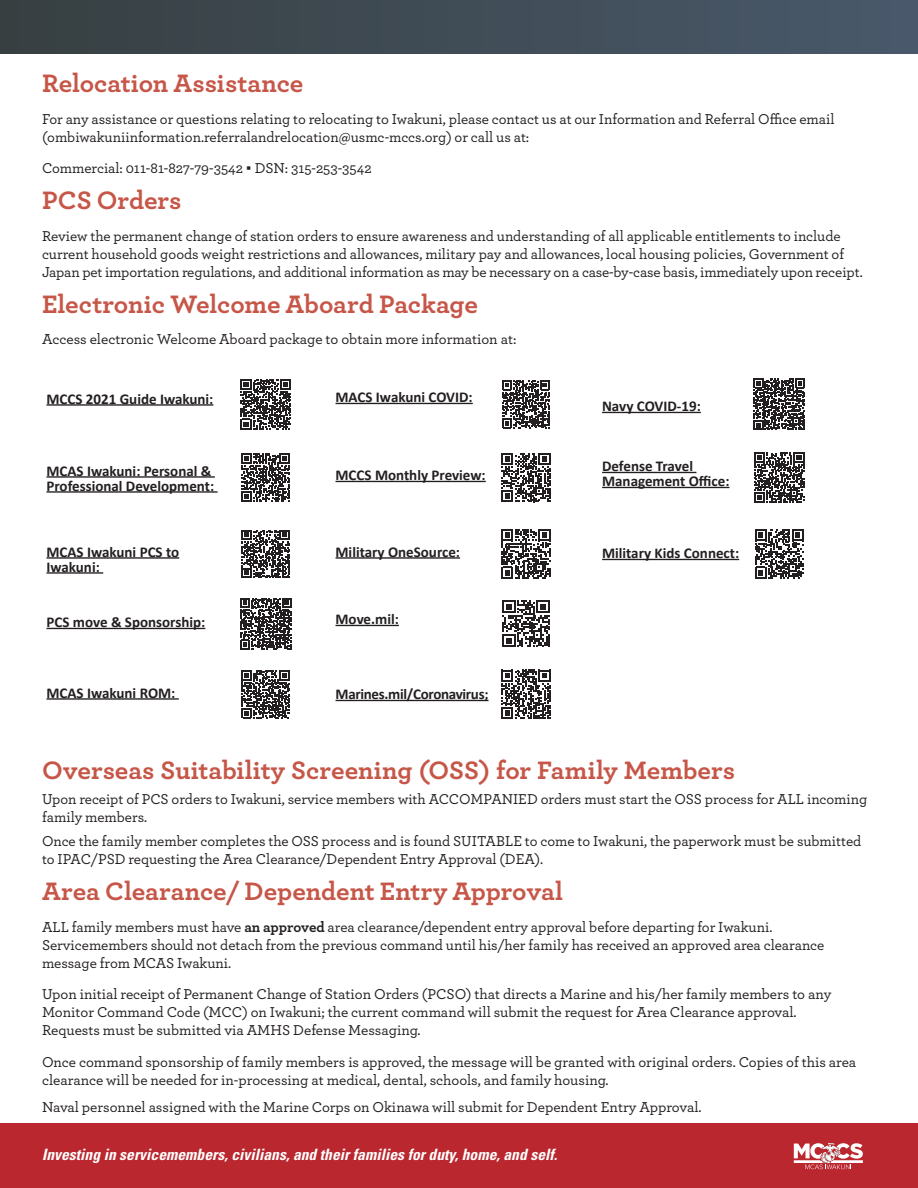
<style>
.page{position:relative;width:918px;height:1188px;background:#fff}
.page>*{position:absolute;margin:0;border:0;box-sizing:border-box;transform-origin:0 0}
.Sections_Headers{font:700 26.4px "Archer";letter-spacing:-.005em;color:#c65748}
.t1{font:italic 700 condensed 15.6px "Univers LT Std";color:#fff}
.Sections_Headers-2{font:500 15px/18px "Archer";color:#231f20}
.t2{font:700 15px/15px "Calibri";color:#231f20}
.t3{font:700 15px "Calibri";letter-spacing:-.02em;color:#231f20}
.s1{font-family:"Arial";font-weight:400}
.s2{font-weight:700}
</style>
<div class="page">
<div style="left:0;top:1124px;width:918px;height:64px;background:#ba272e"></div>
<div style="left:0;top:0;width:918px;height:54px;background:linear-gradient(to right,#373f41,#49596b)"></div>
<svg style="left:794px;top:1143px;width:69px;height:26px"></svg>
<hr style="left:46px;top:404px;width:167px;height:2px;background:#231f20">
<hr style="left:46px;top:476px;width:169px;height:2px;background:#231f20">
<hr style="left:46px;top:491px;width:172px;height:2px;background:#231f20">
<hr style="left:46px;top:557px;width:133px;height:2px;background:#231f20">
<hr style="left:46px;top:572px;width:57px;height:2px;background:#231f20">
<hr style="left:46px;top:628px;width:159px;height:1px;background:#231f20">
<hr style="left:46px;top:698px;width:133px;height:2px;background:#231f20">
<hr style="left:336px;top:403px;width:137px;height:1px;background:#231f20">
<hr style="left:336px;top:481px;width:150px;height:1px;background:#231f20">
<hr style="left:336px;top:557px;width:124px;height:2px;background:#231f20">
<hr style="left:336px;top:625px;width:63px;height:1px;background:#231f20">
<hr style="left:336px;top:700px;width:153px;height:1px;background:#231f20">
<hr style="left:602px;top:412px;width:99px;height:1px;background:#231f20">
<hr style="left:602px;top:472px;width:94px;height:1px;background:#231f20">
<hr style="left:602px;top:487px;width:128px;height:1px;background:#231f20">
<hr style="left:602px;top:559px;width:137px;height:1px;background:#231f20">
<svg style="left:242px;top:453px;width:48px;height:49px"></svg>
<svg style="left:242px;top:670px;width:48px;height:48px"></svg>
<svg style="left:502px;top:380px;width:48px;height:48px"></svg>
<svg style="left:242px;top:530px;width:48px;height:48px"></svg>
<svg style="left:241px;top:379px;width:50px;height:50px"></svg>
<svg style="left:240px;top:598px;width:52px;height:51px"></svg>
<svg style="left:501px;top:453px;width:49px;height:49px"></svg>
<svg style="left:501px;top:529px;width:49px;height:49px"></svg>
<svg style="left:502px;top:600px;width:48px;height:47px"></svg>
<svg style="left:501px;top:670px;width:49px;height:49px"></svg>
<svg style="left:753px;top:379px;width:52px;height:51px"></svg>
<svg style="left:754px;top:452px;width:50px;height:51px"></svg>
<svg style="left:755px;top:529px;width:49px;height:49px"></svg>
<p class="Sections_Headers" style="left:42px;top:62px;width:263px">Relocation Assistance</p>
<p class="Sections_Headers-2" style="left:42px;top:109px;width:794px">For any assistance or questions relating to relocating to Iwakuni, please contact us at our Information and Referral Office email (ombiwakuniinformation.referralandrelocation@usmc-mccs.org) or call us at:</p>
<p class="Sections_Headers-2" style="left:42px;top:158px;width:331px">Commercial: 011-81-827-79-3542 <span class="s1">▪</span> DSN: 315-253-3542</p>
<p class="Sections_Headers" style="left:42px;top:179px;width:141px">PCS Orders</p>
<p class="Sections_Headers-2" style="left:42px;top:226px;width:822px">Review the permanent change of station orders to ensure awareness and understanding of all applicable entitlements to include current household goods weight restrictions and allowances, military pay and allowances, local housing policies, Government of<br>Japan pet importation regulations, and additional information as may be necessary on a case-by-case basis, immediately upon receipt.</p>
<p class="Sections_Headers" style="left:42px;top:283px;width:437px">Electronic Welcome Aboard Package</p>
<p class="Sections_Headers-2" style="left:42px;top:329px;width:476px">Access electronic Welcome Aboard package to obtain more information at:</p>
<p class="t2" style="left:46px;top:390px;width:168px">MCCS 2021 Guide Iwakuni:</p>
<p class="t2" style="left:336px;top:389px;width:139px">MACS Iwakuni COVID:</p>
<p class="t2" style="left:602px;top:398px;width:100px">Navy COVID-19:</p>
<p class="t2" style="left:46px;top:462px;width:169px">MCAS Iwakuni: Personal &amp;<br>Professional Development:</p>
<p class="t2" style="left:336px;top:467px;width:152px">MCCS Monthly Preview:</p>
<p class="t2" style="left:602px;top:458px;width:129px">Defense Travel<br>Management Office:</p>
<p class="t2" style="left:46px;top:543px;width:134px">MCAS Iwakuni PCS to<br>Iwakuni:</p>
<p class="t2" style="left:336px;top:543px;width:126px">Military OneSource:</p>
<p class="t2" style="left:602px;top:545px;width:139px">Military Kids Connect:</p>
<p class="t2" style="left:46px;top:614px;width:160px">PCS move &amp; Sponsorship:</p>
<p class="t2" style="left:336px;top:611px;width:65px">Move.mil:</p>
<p class="t2" style="left:46px;top:684px;width:130px">MCAS Iwakuni ROM:</p>
<p class="t3" style="left:336px;top:685px;width:155px">Marines.mil/Coronavirus;</p>
<p class="Sections_Headers" style="left:42px;top:749px;width:695px">Overseas Suitability Screening (OSS) for Family Members</p>
<p class="Sections_Headers-2" style="left:42px;top:789px;width:827px">Upon receipt of PCS orders to Iwakuni, service members with ACCOMPANIED orders must start the OSS process for ALL incoming family members.</p>
<p class="Sections_Headers-2" style="left:42px;top:831px;width:821px">Once the family member completes the OSS process and is found SUITABLE to come to Iwakuni, the paperwork must be submitted to IPAC/PSD requesting the Area Clearance/Dependent Entry Approval (DEA).</p>
<p class="Sections_Headers" style="left:42px;top:871px;width:523px">Area Clearance/ Dependent Entry Approval</p>
<p class="Sections_Headers-2" style="left:42px;top:917px;width:784px">ALL family members must have <span class="s2">an approved</span> area clearance/dependent entry approval before departing for Iwakuni.<br>Servicemembers should not detach from the previous command until his/her family has received an approved area clearance message from MCAS Iwakuni.</p>
<p class="Sections_Headers-2" style="left:42px;top:984px;width:791px">Upon initial receipt of Permanent Change of Station Orders (PCSO) that directs a Marine and his/her family members to any<br>Monitor Command Code (MCC) on Iwakuni; the current command will submit the request for Area Clearance approval.<br>Requests must be submitted via AMHS Defense Messaging.</p>
<p class="Sections_Headers-2" style="left:42px;top:1052px;width:816px">Once command sponsorship of family members is approved, the message will be granted with original orders. Copies of this area clearance will be needed for in-processing at medical, dental, schools, and family housing.</p>
<p class="Sections_Headers-2" style="left:42px;top:1097px;width:661px">Naval personnel assigned with the Marine Corps on Okinawa will submit for Dependent Entry Approval.</p>
<p class="t1" style="left:42px;top:1144px;width:517px">Investing in servicemembers, civilians, and their families for duty, home, and self.</p>
</div>
